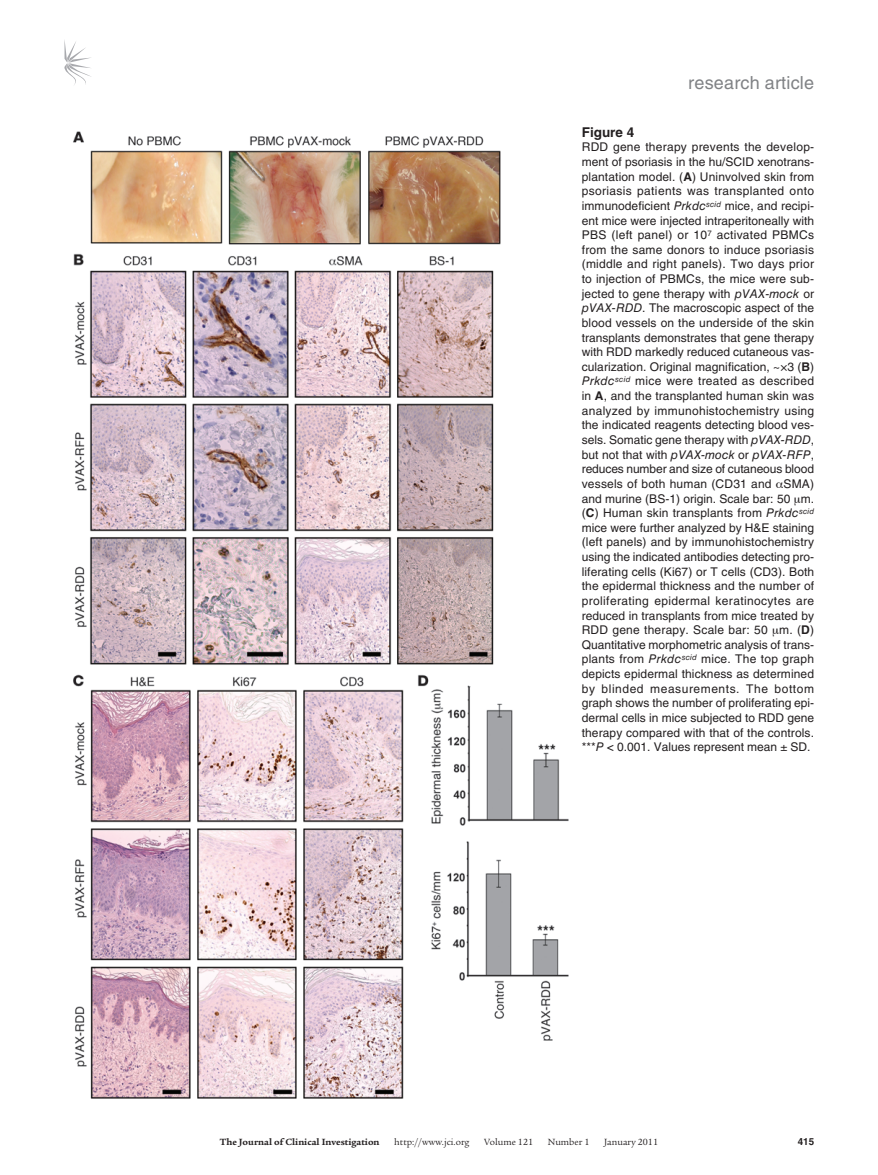
<style>
.page{position:relative;width:878px;height:1175px;background:#fff}
.page>*{position:absolute;margin:0;border:0;box-sizing:border-box;transform-origin:0 0}
.t1{font:18px "Helvetica LT Std";letter-spacing:.01em;color:#808285}
.t2{font:700 13.5px "Helvetica LT Std";color:#231f20}
.t3{font:12px/14.5px "Helvetica LT Std";letter-spacing:.01em;color:#231f20;text-align:justify}
.t4{font:9.75px "Legacy Serif Std";color:#231f20}
.t5{font:700 9.75px "Legacy Serif Std";color:#231f20}
.t6{font:700 9.75px "Helvetica LT Std";color:#231f20}
.s1{font-weight:700}
.s2{font-style:italic}
</style>
<div class="page">
<svg style="left:64px;top:40px;width:27px;height:45px"></svg>
<img style="left:73px;top:131px;width:496px;height:968px">
<h1 class="t1" style="left:688px;top:73px;width:127px">research article</h1>
<p class="t2" style="left:581px;top:124px;width:54px">Figure 4</p>
<p class="t3" style="left:581px;top:140px;width:234px">RDD gene therapy prevents the develop&shy;ment of psoriasis in the hu/SCID xenotrans&shy;plantation model. (<span class="s1">A</span>) Uninvolved skin from psoriasis patients was transplanted onto immunodeficient <span class="s2">Prkdc</span><sup>scid</sup> mice, and recipi&shy;ent mice were injected intraperitoneally with PBS (left panel) or 10<sup>7</sup> activated PBMCs from the same donors to induce psoriasis (middle and right panels). Two days prior to injection of PBMCs, the mice were sub&shy;jected to gene therapy with <span class="s2">pVAX-mock</span> or <span class="s2">pVAX-RDD</span>. The macroscopic aspect of the blood vessels on the underside of the skin transplants demonstrates that gene therapy with RDD markedly reduced cutaneous vas&shy;cularization. Original magnification, ~×3 (<span class="s1">B</span>)<br><span class="s2">Prkdc</span><sup>scid</sup> mice were treated as described in <span class="s1">A</span>, and the transplanted human skin was analyzed by immunohistochemistry using the indicated reagents detecting blood ves&shy;sels. Somatic gene therapy with <span class="s2">pVAX-RDD</span>, but not that with <span class="s2">pVAX-mock</span> or <span class="s2">pVAX-RFP</span>, reduces number and size of cutaneous blood vessels of both human (CD31 and SMA) and murine (BS-1) origin. Scale bar: 50 m. (<span class="s1">C</span>) Human skin transplants from <span class="s2">Prkdc</span><sup>scid </sup>mice were further analyzed by H&amp;E staining (left panels) and by immunohistochemistry using the indicated antibodies detecting pro&shy;liferating cells (Ki67) or T cells (CD3). Both the epidermal thickness and the number of proliferating epidermal keratinocytes are reduced in transplants from mice treated by RDD gene therapy. Scale bar: 50 m. (<span class="s1">D</span>)<br>Quantitative morphometric analysis of trans&shy;plants from <span class="s2">Prkdc</span><sup>scid</sup> mice. The top graph depicts epidermal thickness as determined by blinded measurements. The bottom graph shows the number of proliferating epi&shy;dermal cells in mice subjected to RDD gene therapy compared with that of the controls. ***<span class="s2">P &lt;</span> 0.001. Values represent mean ± SD.</p>
<p class="t5" style="left:220px;top:1135px;width:161px">The Journal of Clinical Investigation</p>
<p class="t4" style="left:394px;top:1136px;width:77px">http://www.jci.org</p>
<p class="t4" style="left:484px;top:1136px;width:50px">Volume 121</p>
<p class="t4" style="left:548px;top:1136px;width:43px">Number 1</p>
<p class="t4" style="left:604px;top:1136px;width:55px">January 2011</p>
<p class="t6" style="left:797px;top:1135px;width:18px">415</p>
</div>
